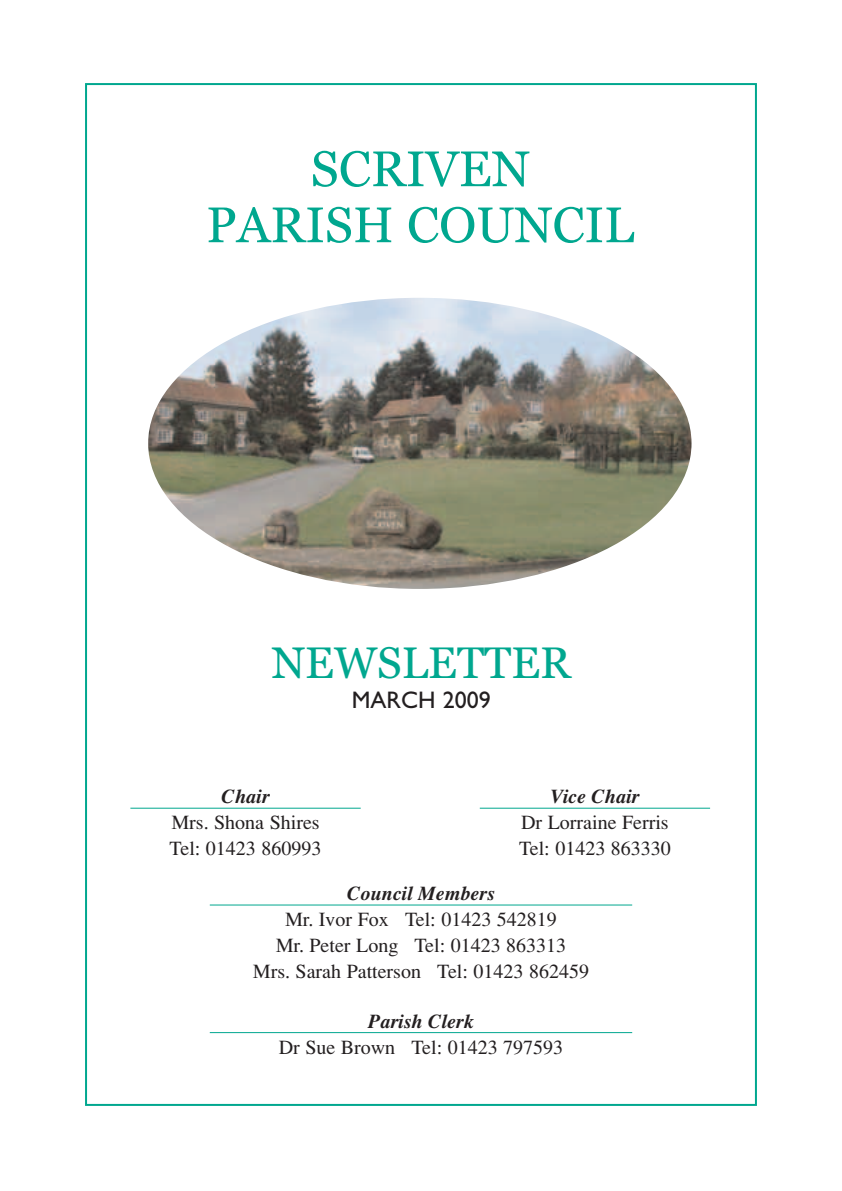
<style>
.page{position:relative;width:842px;height:1191px;background:#fff}
.page>*{position:absolute;margin:0;border:0;box-sizing:border-box;transform-origin:0 0}
.t1{font:50px/56px "Georgia";color:#00a78f;text-align:center}
.t2{font:44px "Georgia";color:#00a78f}
.t3{font:24px "Gill Sans";color:#231f20}
.t4{font:20px/26px "Times";color:#231f20}
.t5{font:italic 700 20px "Times";color:#231f20}
</style>
<div class="page">
<hr style="left:130px;top:807px;width:231px;height:1px;background:#00a78f">
<hr style="left:480px;top:807px;width:230px;height:1px;background:#00a78f">
<hr style="left:210px;top:904px;width:422px;height:1px;background:#00a78f">
<hr style="left:210px;top:1032px;width:422px;height:1px;background:#00a78f">
<img style="left:148px;top:298px;width:543px;height:291px;border-radius:50%">
<h1 class="t1" style="left:206px;top:141px;width:429px">SCRIVEN<br>PARISH COUNCIL</h1>
<h2 class="t2" style="left:272px;top:637px;width:301px">NEWSLETTER</h2>
<p class="t3" style="left:352px;top:691px;width:141px">MARCH 2009</p>
<p class="t5" style="left:222px;top:789px;width:49px">Chair</p>
<p class="t4" style="left:170px;top:811px;width:153px">Mrs. Shona Shires<br>Tel: 01423 860993</p>
<p class="t5" style="left:550px;top:789px;width:90px">Vice Chair</p>
<p class="t4" style="left:519px;top:811px;width:153px">Dr Lorraine Ferris<br>Tel: 01423 863330</p>
<p class="t5" style="left:347px;top:886px;width:149px">Council Members</p>
<p class="t4" style="left:253px;top:908px;width:338px;text-align:center">Mr. Ivor Fox Tel: 01423 542819<br>Mr. Peter Long Tel: 01423 863313<br>Mrs. Sarah Patterson Tel: 01423 862459</p>
<p class="t5" style="left:368px;top:1013px;width:107px">Parish Clerk</p>
<p class="t4" style="left:279px;top:1036px;width:286px">Dr Sue Brown Tel: 01423 797593</p>
</div>
